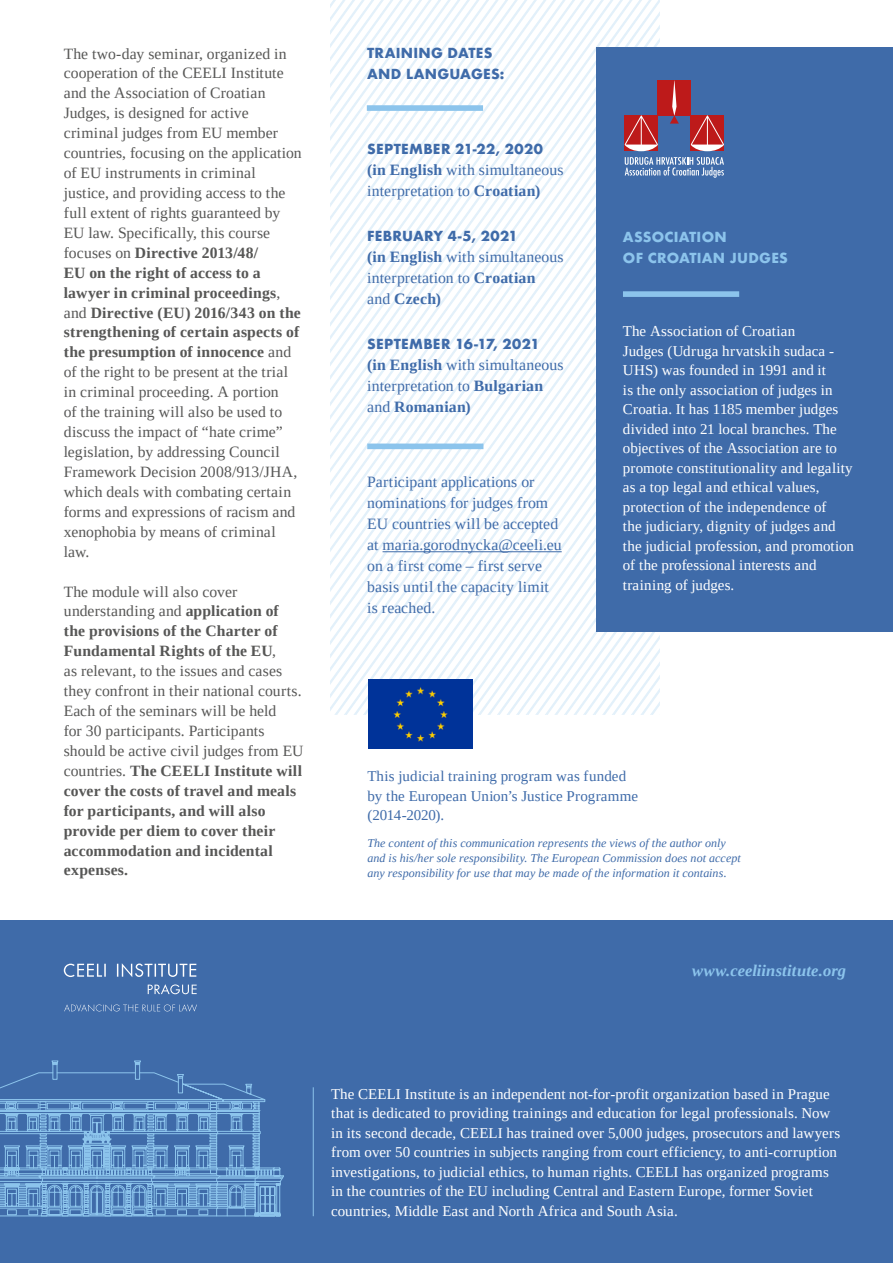
<style>
.page{position:relative;width:893px;height:1263px;background:#fff}
.page>*{position:absolute;margin:0;border:0;box-sizing:border-box;transform-origin:0 0}
.t1{font:italic 700 16.5px "Tinos";letter-spacing:.01em;color:#8cc4ec}
.t2{font:15.75px/21px "Tinos";letter-spacing:.005em;color:#3f6ba9}
.t3{font:15.6px/20px "Tinos";letter-spacing:.005em;color:#575756}
.t4{font:700 15.6px/20px "Tinos";letter-spacing:.01em;color:#575756}
.t5{font:15px/19.5px "Tinos";letter-spacing:.005em;color:#fff}
.t6{font:15px/19.5px "Tinos";letter-spacing:.005em;color:#3f6ba9}
.t7{font:700 13.5px/21px "Futura";letter-spacing:.015em;color:#3f6ba9}
.t8{font:700 13.5px/21px "Futura";letter-spacing:.015em;color:#8cc4ec}
.t9{font:italic 12px/15px "Tinos";letter-spacing:.005em;color:#3f6ba9}
.s1{font-weight:700}
.s2{font-weight:400}
</style>
<div class="page">
<div style="left:0;top:921px;width:893px;height:342px;background:#3f6ba9"></div>
<svg style="left:64px;top:1004px;width:133px;height:7px"></svg>
<svg style="left:148px;top:984px;width:49px;height:10px"></svg>
<svg style="left:64px;top:963px;width:132px;height:14px"></svg>
<hr style="left:313px;top:1087px;width:1px;height:129px;background:#8cc4ec">
<svg style="left:0;top:1060px;width:284px;height:156px"></svg>
<svg style="left:330px;top:0;width:330px;height:714px"></svg>
<svg style="left:468px;top:124px;width:129px;height:590px"></svg>
<svg style="left:488px;top:257px;width:173px;height:457px"></svg>
<hr style="left:383px;top:551px;width:179px;height:1px;background:#3f6ba9">
<div style="left:367px;top:105px;width:116px;height:6px;background:#8cc4ec"></div>
<div style="left:597px;top:47px;width:296px;height:584px;background:#3f6ba9"></div>
<div style="left:368px;top:680px;width:104px;height:69px;background:#039"></div>
<div style="left:367px;top:443px;width:116px;height:6px;background:#8cc4ec"></div>
<div style="left:658px;top:80px;width:33px;height:35px;background:#bd1a1a"></div>
<svg style="left:670px;top:81px;width:9px;height:43px"></svg>
<svg style="left:625px;top:115px;width:33px;height:36px"></svg>
<svg style="left:691px;top:115px;width:33px;height:36px"></svg>
<svg style="left:625px;top:157px;width:99px;height:21px"></svg>
<div style="left:623px;top:291px;width:116px;height:6px;background:#8cc4ec"></div>
<p class="t3" style="left:64px;top:43px;width:239px">The two-day seminar, organized in cooperation of the CEELI Institute and the Association of Croatian<br>Judges, is designed for active criminal judges from EU member countries, focusing on the application of EU instruments in criminal justice, and providing access to the full extent of rights guaranteed by<br>EU law. Specifically, this course focuses on <span class="s1">Directive 2013/48/<br>EU on the right of access to a lawyer in criminal proceedings</span>, and <span class="s1">Directive (EU) 2016/343 on the strengthening of certain aspects of the presumption of innocence</span> and of the right to be present at the trial in criminal proceeding. A portion<br>of the training will also be used to discuss the impact of “hate crime” legislation, by addressing Council<br>Framework Decision 2008/913/JHA, which deals with combating certain forms and expressions of racism and xenophobia by means of criminal law.</p>
<p class="t4" style="left:64px;top:581px;width:241px"><span class="s2">The module will also cover understanding and</span> application of the provisions of the Charter of<br>Fundamental Rights of the EU<span class="s2">,<br>as relevant, to the issues and cases they confront in their national courts.<br>Each of the seminars will be held<br>for 30 participants. Participants should be active civil judges from EU countries.</span> The CEELI Institute will cover the costs of travel and meals for participants, and will also provide per diem to cover their accommodation and incidental expenses.</p>
<p class="t7" style="left:367px;top:42px;width:139px">TRAINING DATES<br>AND LANGUAGES:</p>
<p class="t7" style="left:367px;top:138px;width:177px">SEPTEMBER 21-22, 2020</p>
<p class="t2" style="left:367px;top:159px;width:198px"><span class="s1">(in English</span> with simultaneous interpretation to <span class="s1">Croatian)</span></p>
<p class="t7" style="left:367px;top:225px;width:152px">FEBRUARY 4-5, 2021</p>
<p class="t2" style="left:367px;top:246px;width:198px"><span class="s1">(in English</span> with simultaneous interpretation to <span class="s1">Croatian<br></span>and <span class="s1">Czech)</span></p>
<p class="t7" style="left:367px;top:333px;width:174px">SEPTEMBER 16-17, 2021</p>
<p class="t2" style="left:367px;top:354px;width:198px"><span class="s1">(in English</span> with simultaneous interpretation to <span class="s1">Bulgarian </span>and <span class="s1">Romanian)</span></p>
<p class="t2" style="left:367px;top:471px;width:196px">Participant applications or nominations for judges from<br>EU countries will be accepted at maria.gorodnycka@ceeli.eu on a first come – first serve basis until the capacity limit is reached.</p>
<p class="t8" style="left:623px;top:226px;width:167px">ASSOCIATION<br>OF CROATIAN JUDGES</p>
<p class="t5" style="left:623px;top:322px;width:233px">The Association of Croatian<br>Judges (Udruga hrvatskih sudaca - UHS) was founded in 1991 and it<br>is the only association of judges in Croatia. It has 1185 member judges divided into 21 local branches. The objectives of the Association are to promote constitutionality and legality as a top legal and ethical values, protection of the independence of<br>the judiciary, dignity of judges and the judicial profession, and promotion of the professional interests and training of judges.</p>
<p class="t6" style="left:367px;top:766px;width:272px">This judicial training program was funded by the European Union’s Justice Programme (2014-2020).</p>
<p class="t9" style="left:367px;top:835px;width:375px">The content of this communication represents the views of the author only and is his/her sole responsibility. The European Commission does not accept any responsibility for use that may be made of the information it contains.</p>
<p class="t1" style="left:692px;top:959px;width:156px">www.ceeliinstitute.org</p>
<p class="t5" style="left:331px;top:1084px;width:511px">The CEELI Institute is an independent not-for-profit organization based in Prague that is dedicated to providing trainings and education for legal professionals. Now in its second decade, CEELI has trained over 5,000 judges, prosecutors and lawyers from over 50 countries in subjects ranging from court efficiency, to anti-corruption investigations, to judicial ethics, to human rights. CEELI has organized programs in the countries of the EU including Central and Eastern Europe, former Soviet countries, Middle East and North Africa and South Asia.</p>
</div>
